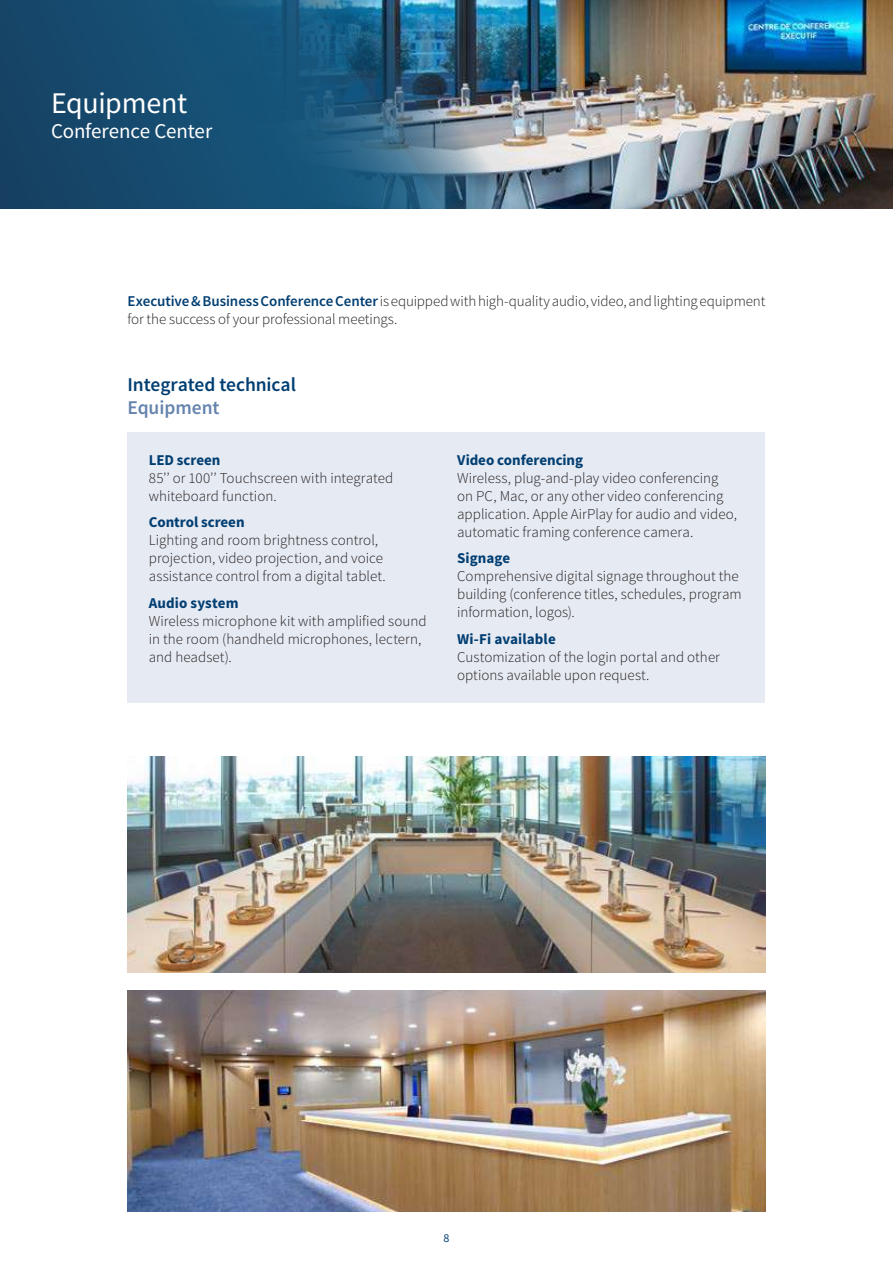
<style>
.page{position:relative;width:893px;height:1263px;background:#fff}
.page>*{position:absolute;margin:0;border:0;box-sizing:border-box;transform-origin:0 0}
.t1{font:30px "Source Sans Pro";letter-spacing:-.01em;color:#fff}
.t2{font:21px "Source Sans Pro";letter-spacing:-.01em;color:#fff}
.t3{font:600 19.5px "Source Sans Pro";letter-spacing:-.005em;color:#003e72}
.t4{font:600 19.5px "Source Sans Pro";letter-spacing:-.005em;color:#6584ad}
.t5{font:300 15px/18px "Source Sans Pro";color:#231f20}
.t6{font:700 15px "Source Sans Pro";color:#003e72}
.t7{font:12px "Source Sans Pro";color:#003e72}
.s1{font-weight:600;color:#003e72}
</style>
<div class="page">
<div style="left:128px;top:432px;width:637px;height:270px;background:#e6eaf2"></div>
<img style="left:128px;top:756px;width:637px;height:216px">
<img style="left:128px;top:990px;width:637px;height:222px">
<div style="left:0;top:0;width:128px;height:208px;background:#164669"></div>
<img style="left:128px;top:0;width:765px;height:208px">
<h1 class="t1" style="left:51px;top:84px;width:138px">Equipment</h1>
<h2 class="t2" style="left:51px;top:118px;width:163px">Conference Center</h2>
<p class="t5" style="left:128px;top:292px;width:639px"><span class="s1">Executive &amp; Business Conference Center</span> is equipped with high-quality audio, video, and lighting equipment for the success of your professional meetings.</p>
<h3 class="t3" style="left:128px;top:372px;width:170px">Integrated technical</h3>
<h3 class="t4" style="left:128px;top:395px;width:93px">Equipment</h3>
<p class="t6" style="left:149px;top:450px;width:73px">LED screen</p>
<p class="t5" style="left:149px;top:469px;width:246px">85’’ or 100’’ Touchscreen with integrated whiteboard function.</p>
<p class="t6" style="left:149px;top:512px;width:97px">Control screen</p>
<p class="t5" style="left:149px;top:531px;width:238px">Lighting and room brightness control, projection, video projection, and voice assistance control from a digital tablet.</p>
<p class="t6" style="left:149px;top:593px;width:91px">Audio system</p>
<p class="t5" style="left:149px;top:612px;width:279px">Wireless microphone kit with amplified sound in the room (handheld microphones, lectern, and headset).</p>
<p class="t6" style="left:457px;top:450px;width:128px">Video conferencing</p>
<p class="t5" style="left:457px;top:469px;width:281px">Wireless, plug-and-play video conferencing on PC, Mac, or any other video conferencing application. Apple AirPlay for audio and video, automatic framing conference camera.</p>
<p class="t6" style="left:457px;top:548px;width:55px">Signage</p>
<p class="t5" style="left:457px;top:567px;width:286px">Comprehensive digital signage throughout the building (conference titles, schedules, program information, logos).</p>
<p class="t6" style="left:457px;top:629px;width:100px">Wi-Fi available</p>
<p class="t5" style="left:457px;top:648px;width:264px">Customization of the login portal and other options available upon request.</p>
<p class="t7" style="left:443px;top:1230px;width:7px">8</p>
</div>
